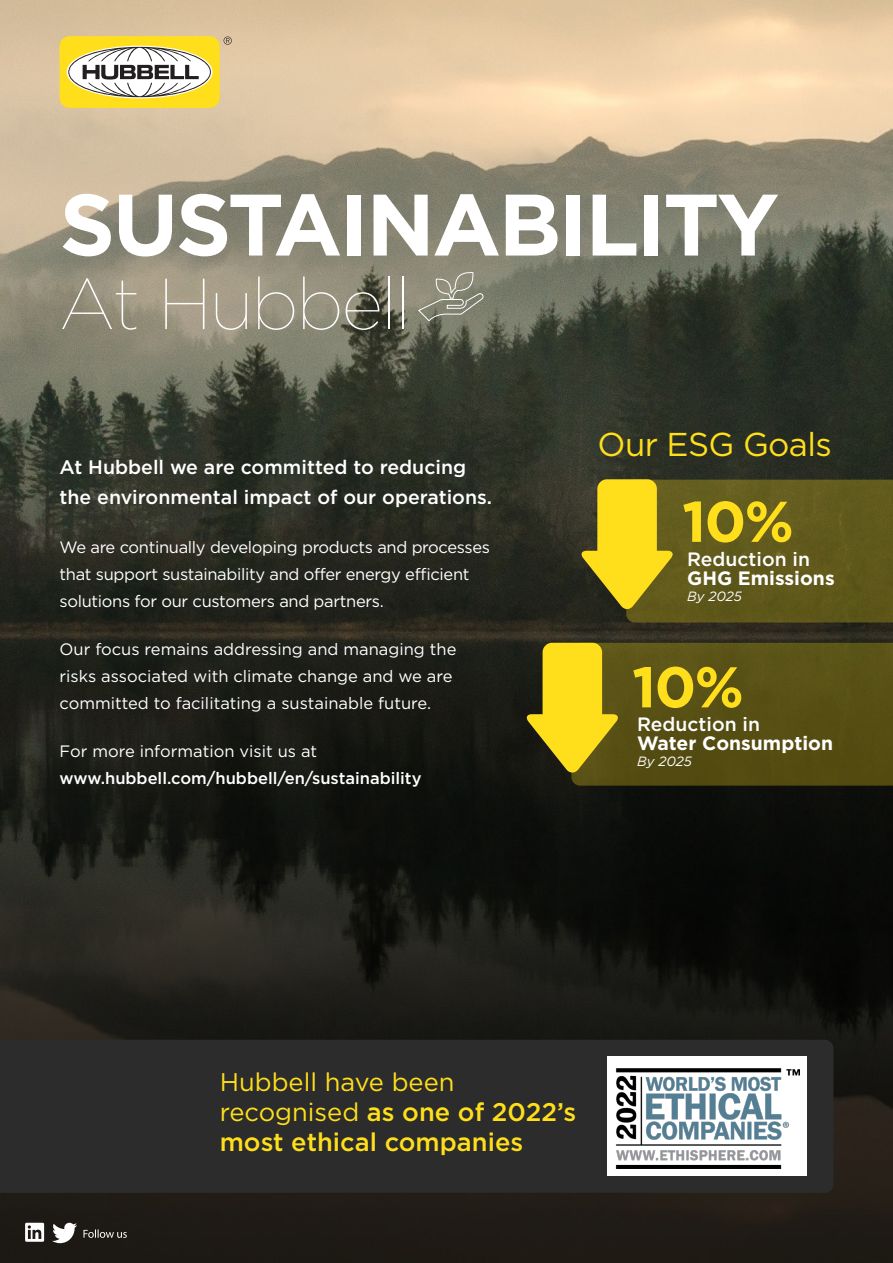
<style>
.page{position:relative;width:893px;height:1263px;background:#fff}
.page>*{position:absolute;margin:0;border:0;box-sizing:border-box;transform-origin:0 0}
.t1{font:700 87px "Gotham";letter-spacing:-.03em;color:#fff}
.t2{font:100 72px "Gotham";letter-spacing:-.03em;color:#fff}
.t3{font:33px "Gotham";letter-spacing:-.02em;color:#ffdf1b}
.t4{font:500 25.5px/30px "Gotham";color:#ffdf1b}
.t5{font:500 19.5px/30px "Gotham";color:#fff}
.t6{font:700 19.35px/19.4px "Gotham";color:#fff}
.t7{font:16.5px/27px "Gotham";letter-spacing:-.015em;color:#fff}
.t8{font:500 16.5px "Gotham";color:#fff}
.t9{font:italic 13.5px "Gotham";letter-spacing:-.005em;color:#fff}
.s1{font-weight:500}
.s2{font-weight:400}
</style>
<div class="page">
<img style="left:0;top:0;width:893px;height:1263px">
<div style="left:60px;top:36px;width:160px;height:72px;background:#ffdf1b;border-radius:12px"></div>
<svg style="left:68px;top:47px;width:143px;height:50px"></svg>
<svg style="left:224px;top:37px;width:8px;height:8px"></svg>
<svg style="left:417px;top:271px;width:67px;height:51px;background:#919180"></svg>
<svg style="left:580px;top:479px;width:313px;height:143px;background:#7e721c"></svg>
<div style="left:571px;top:643px;width:322px;height:143px;background:#564e13"></div>
<svg style="left:633px;top:666px;width:108px;height:42px;background:#a39017"></svg>
<svg style="left:525px;top:643px;width:94px;height:130px;background:#af9a18"></svg>
<div style="left:0;top:1040px;width:833px;height:153px;background:#2c2c2c"></div>
<div style="left:607px;top:1057px;width:200px;height:119px;background:#fff"></div>
<img style="left:615px;top:1068px;width:184px;height:100px">
<svg style="left:25px;top:1223px;width:19px;height:19px"></svg>
<svg style="left:52px;top:1223px;width:25px;height:20px"></svg>
<svg style="left:84px;top:1229px;width:43px;height:9px"></svg>
<p class="t1" style="left:60px;top:167px;width:721px">SUSTAINABILITY</p>
<p class="t2" style="left:60px;top:259px;width:353px">At Hubbell</p>
<p class="t5" style="left:60px;top:452px;width:434px">At Hubbell we are committed to reducing the environmental impact of our operations.</p>
<p class="t7" style="left:60px;top:533px;width:432px">We are continually developing products and processes that support sustainability and offer energy efficient solutions for our customers and partners.</p>
<p class="t7" style="left:60px;top:635px;width:398px">Our focus remains addressing and managing the risks associated with climate change and we are committed to facilitating a sustainable future.</p>
<p class="t7" style="left:60px;top:738px;width:259px">For more information visit us at</p>
<p class="t8" style="left:60px;top:768px;width:364px">www.hubbell.com/hubbell/en/sustainability</p>
<p class="t3" style="left:598px;top:424px;width:236px">Our ESG Goals</p>
<p class="t6" style="left:687px;top:549px;width:149px"><span class="s1">Reduction in<br></span>GHG Emissions</p>
<p class="t9" style="left:687px;top:588px;width:56px">By 2025</p>
<p class="t6" style="left:637px;top:714px;width:197px"><span class="s1">Reduction in<br></span>Water Consumption</p>
<p class="t9" style="left:637px;top:753px;width:56px">By 2025</p>
<p class="t4" style="left:220px;top:1067px;width:358px"><span class="s2">Hubbell have been recognised</span> as one of 2022’s most ethical companies</p>
</div>
